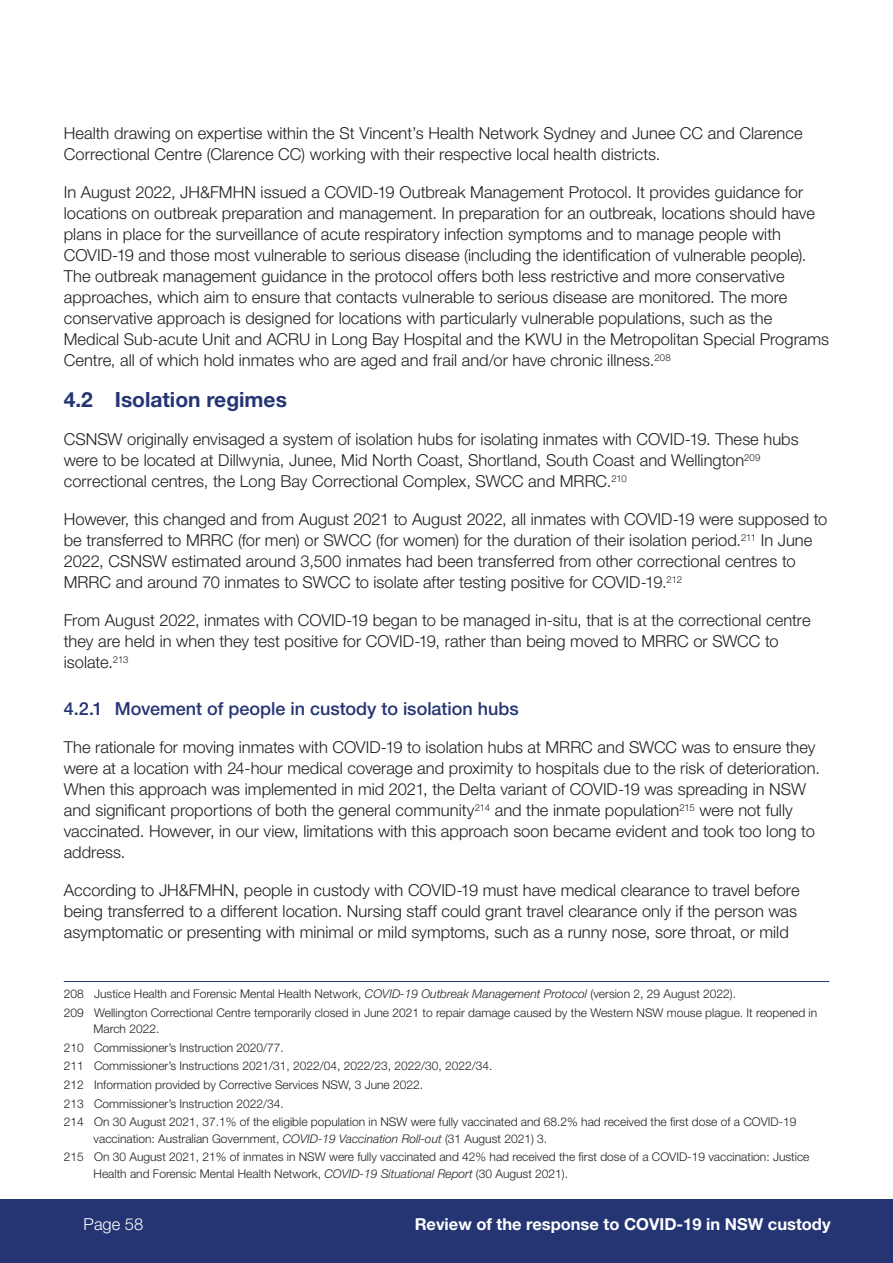
<style>
.page{position:relative;width:893px;height:1263px;background:#fff}
.page>*{position:absolute;margin:0;border:0;box-sizing:border-box;transform-origin:0 0}
.PP_Heading_2{font:700 21px "Helvetica Neue LT Std";color:#253574}
.PP_Heading_3{font:500 18px "Helvetica Neue LT Std";color:#253574}
.PP_Body_Copy{font:300 16.5px/21px "Helvetica Neue LT Std";color:#231f20}
.t1{font:700 16.5px "Helvetica Neue LT Std";color:#fff}
.t2{font:300 16.5px "Helvetica Neue LT Std";color:#fff}
.Footnote_Text{font:300 12px/16.5px "Helvetica Neue LT Std";color:#231f20}
.s1{font-style:italic}
</style>
<div class="page">
<div style="left:0;top:1199px;width:893px;height:64px;background:#253574"></div>
<hr style="left:64px;top:981px;width:765px;height:1px;background:#253574">
<p class="PP_Body_Copy" style="left:64px;top:123px;width:740px">Health drawing on expertise within the St Vincent’s Health Network Sydney and Junee CC and Clarence<br>Correctional Centre (Clarence CC) working with their respective local health districts.</p>
<p class="PP_Body_Copy" style="left:64px;top:182px;width:767px">In August 2022, JH&amp;FMHN issued a COVID-19 Outbreak Management Protocol. It provides guidance for locations on outbreak preparation and management. In preparation for an outbreak, locations should have plans in place for the surveillance of acute respiratory infection symptoms and to manage people with COVID-19 and those most vulnerable to serious disease (including the identification of vulnerable people).<br>The outbreak management guidance in the protocol offers both less restrictive and more conservative approaches, which aim to ensure that contacts vulnerable to serious disease are monitored. The more conservative approach is designed for locations with particularly vulnerable populations, such as the Medical Sub-acute Unit and ACRU in Long Bay Hospital and the KWU in the Metropolitan Special Programs Centre, all of which hold inmates who are aged and frail and/or have chronic illness.<sup>208</sup></p>
<p class="PP_Heading_2" style="left:64px;top:387px;width:225px">4.2 Isolation regimes</p>
<p class="PP_Body_Copy" style="left:64px;top:429px;width:736px">CSNSW originally envisaged a system of isolation hubs for isolating inmates with COVID-19. These hubs were to be located at Dillwynia, Junee, Mid North Coast, Shortland, South Coast and Wellington<sup>209 </sup>correctional centres, the Long Bay Correctional Complex, SWCC and MRRC.<sup>210</sup></p>
<p class="PP_Body_Copy" style="left:64px;top:509px;width:765px">However, this changed and from August 2021 to August 2022, all inmates with COVID-19 were supposed to be transferred to MRRC (for men) or SWCC (for women) for the duration of their isolation period.<sup>211</sup> In June 2022, CSNSW estimated around 3,500 inmates had been transferred from other correctional centres to MRRC and around 70 inmates to SWCC to isolate after testing positive for COVID-19.<sup>212</sup></p>
<p class="PP_Body_Copy" style="left:64px;top:610px;width:748px">From August 2022, inmates with COVID-19 began to be managed in-situ, that is at the correctional centre they are held in when they test positive for COVID-19, rather than being moved to MRRC or SWCC to isolate.<sup>213</sup></p>
<p class="PP_Heading_3" style="left:64px;top:698px;width:456px">4.2.1 Movement of people in custody to isolation hubs</p>
<p class="PP_Body_Copy" style="left:64px;top:736px;width:758px">The rationale for moving inmates with COVID-19 to isolation hubs at MRRC and SWCC was to ensure they were at a location with 24-hour medical coverage and proximity to hospitals due to the risk of deterioration.<br>When this approach was implemented in mid 2021, the Delta variant of COVID-19 was spreading in NSW and significant proportions of both the general community<sup>214</sup> and the inmate population<sup>215</sup> were not fully vaccinated. However, in our view, limitations with this approach soon became evident and took too long to address.</p>
<p class="PP_Body_Copy" style="left:64px;top:879px;width:737px">According to JH&amp;FMHN, people in custody with COVID-19 must have medical clearance to travel before being transferred to a different location. Nursing staff could grant travel clearance only if the person was asymptomatic or presenting with minimal or mild symptoms, such as a runny nose, sore throat, or mild</p>
<p class="Footnote_Text" style="left:64px;top:985px;width:674px">208 Justice Health and Forensic Mental Health Network, <span class="s1">COVID-19 Outbreak Management Protocol</span> (version 2, 29 August 2022).</p>
<p class="Footnote_Text" style="left:94px;top:1004px;width:725px;text-indent:-30px">209 Wellington Correctional Centre temporarily closed in June 2021 to repair damage caused by the Western NSW mouse plague. It reopened in<br>March 2022.</p>
<p class="Footnote_Text" style="left:64px;top:1039px;width:222px">210 Commissioner’s Instruction 2020/77.</p>
<p class="Footnote_Text" style="left:64px;top:1058px;width:430px">211 Commissioner’s Instructions 2021/31, 2022/04, 2022/23, 2022/30, 2022/34.</p>
<p class="Footnote_Text" style="left:64px;top:1076px;width:361px">212 Information provided by Corrective Services NSW, 3 June 2022.</p>
<p class="Footnote_Text" style="left:64px;top:1095px;width:222px">213 Commissioner’s Instruction 2022/34.</p>
<p class="Footnote_Text" style="left:94px;top:1113px;width:705px;text-indent:-30px">214 On 30 August 2021, 37.1% of the eligible population in NSW were fully vaccinated and 68.2% had received the first dose of a COVID-19 vaccination: Australian Government, <span class="s1">COVID-19 Vaccination Roll-out</span> (31 August 2021) 3.</p>
<p class="Footnote_Text" style="left:94px;top:1149px;width:717px;text-indent:-30px">215 On 30 August 2021, 21% of inmates in NSW were fully vaccinated and 42% had received the first dose of a COVID-19 vaccination: Justice<br>Health and Forensic Mental Health Network, <span class="s1">COVID-19 Situational Report</span> (30 August 2021).</p>
<p class="t2" style="left:84px;top:1214px;width:61px">Page 58</p>
<p class="t1" style="left:415px;top:1214px;width:417px">Review of the response to COVID-19 in NSW custody</p>
</div>
